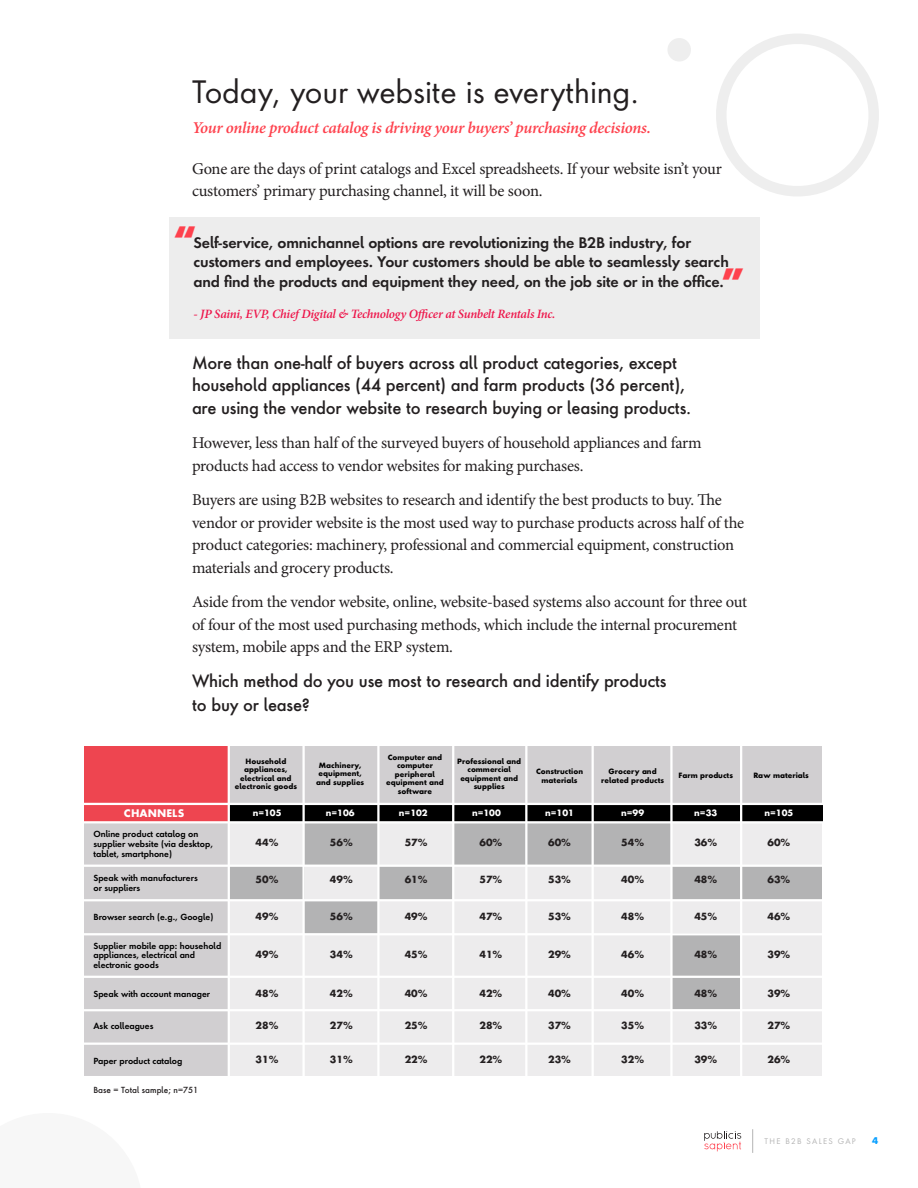
<style>
.page{position:relative;width:918px;height:1188px;background:#fff}
.page>*{position:absolute;margin:0;border:0;box-sizing:border-box;transform-origin:0 0}
.H2_Blue{font:30px "Futura Next";letter-spacing:-.005em;color:#231f20}
.t1{font:800 30px "Futura Next";color:#fe414d}
.Body_Copy{font:16.5px/22.5px "Minion Pro";letter-spacing:-.02em;color:#231f20}
.Body_Copy-2{font:500 16.5px/22.5px "Futura Next";letter-spacing:-.015em;color:#231f20}
.Body_Copy-3{font:italic 600 16.5px "Minion Pro";letter-spacing:-.02em;color:#fe414d}
.Body_Copy-4{font:600 14.1px/19.5px "Futura Next";letter-spacing:-.01em;color:#231f20}
.Body_Copy-5{font:italic 600 12.75px "Minion Pro";letter-spacing:-.02em;color:#ed164b}
.t2{font:700 10.2px "Futura Next";color:#fff}
.t3{font:700 9.6px "Futura Next";color:#231f20}
.t4{font:700 9px "Futura Next";color:#079fff}
.t5{font:700 8.55px "Futura Next";color:#fff}
.t6{font:600 8.25px/9.9px "Futura Next";color:#000}
.t7{font:500 8.25px "Futura Next";color:#231f20}
.t8{font:7.5px "Futura Next";letter-spacing:.175em;color:#b4b4b4}
.t9{font:700 7.05px/8.6px "Futura Next";color:#000;text-align:center}
</style>
<div class="page">
<div style="left:213px;top:807px;width:609px;height:270px;background:#edeced"></div>
<div style="left:85px;top:746px;width:144px;height:331px;background:#d1cfd1"></div>
<div style="left:213px;top:746px;width:609px;height:77px;background:#d1cfd1"></div>
<div style="left:229px;top:804px;width:594px;height:17px;background:#000"></div>
<div style="left:84px;top:746px;width:145px;height:76px;background:#ee4550"></div>
<div style="left:303px;top:822px;width:75px;height:43px;background:#b3b3b4"></div>
<div style="left:303px;top:901px;width:75px;height:33px;background:#b3b3b4"></div>
<div style="left:453px;top:822px;width:218px;height:43px;background:#b3b3b4"></div>
<div style="left:671px;top:866px;width:151px;height:35px;background:#b3b3b4"></div>
<div style="left:671px;top:934px;width:70px;height:76px;background:#b3b3b4"></div>
<div style="left:229px;top:866px;width:75px;height:35px;background:#b3b3b4"></div>
<div style="left:378px;top:866px;width:75px;height:35px;background:#b3b3b4"></div>
<hr style="left:79px;top:821px;width:751px;height:2px;background:#fff">
<hr style="left:79px;top:803px;width:751px;height:2px;background:#fff">
<hr style="left:228px;top:742px;width:2px;height:365px;background:#fff">
<hr style="left:302px;top:742px;width:3px;height:365px;background:#fff">
<hr style="left:377px;top:742px;width:3px;height:365px;background:#fff">
<hr style="left:452px;top:742px;width:2px;height:365px;background:#fff">
<hr style="left:525px;top:742px;width:2px;height:365px;background:#fff">
<hr style="left:592px;top:742px;width:2px;height:365px;background:#fff">
<hr style="left:670px;top:742px;width:3px;height:365px;background:#fff">
<hr style="left:740px;top:742px;width:2px;height:365px;background:#fff">
<hr style="left:79px;top:865px;width:751px;height:2px;background:#fff">
<hr style="left:79px;top:899px;width:751px;height:2px;background:#fff">
<hr style="left:79px;top:933px;width:751px;height:2px;background:#fff">
<hr style="left:79px;top:976px;width:751px;height:2px;background:#fff">
<hr style="left:79px;top:1009px;width:751px;height:2px;background:#fff">
<hr style="left:79px;top:1043px;width:751px;height:2px;background:#fff">
<hr style="left:79px;top:1076px;width:751px;height:2px;background:#fff">
<svg style="left:752px;top:1129px;width:1px;height:24px"></svg>
<svg style="left:704px;top:1131px;width:37px;height:20px"></svg>
<svg style="left:716px;top:34px;width:163px;height:162px"></svg>
<svg style="left:668px;top:38px;width:23px;height:23px"></svg>
<div style="left:169px;top:217px;width:590px;height:122px;background:#ededed"></div>
<p class="H2_Blue" style="left:192px;top:69px;width:449px">Today, your website is everything.</p>
<p class="Body_Copy-3" style="left:192px;top:116px;width:460px">Your online product catalog is driving your buyers’ purchasing decisions.</p>
<p class="Body_Copy" style="left:192px;top:158px;width:531px">Gone are the days of print catalogs and Excel spreadsheets. If your website isn’t your customers’ primary purchasing channel, it will be soon.</p>
<p class="t1" style="left:173px;top:217px;width:25px">“</p>
<p class="Body_Copy-4" style="left:194px;top:233px;width:537px">Self-service, omnichannel options are revolutionizing the B2B industry, for customers and employees. Your customers should be able to seamlessly search and find the products and equipment they need, on the job site or in the office.</p>
<p class="Body_Copy-5" style="left:194px;top:305px;width:364px">- JP Saini, EVP, Chief Digital &amp; Technology Officer at Sunbelt Rentals Inc.</p>
<p class="t1" style="left:745px;top:289px;width:25px;rotate:-180deg">“</p>
<p class="Body_Copy-2" style="left:192px;top:352px;width:501px">More than one-half of buyers across all product categories, except household appliances (44 percent) and farm products (36 percent), are using the vendor website to research buying or leasing products.</p>
<p class="Body_Copy" style="left:192px;top:432px;width:511px">However, less than half of the surveyed buyers of household appliances and farm products had access to vendor websites for making purchases.</p>
<p class="Body_Copy" style="left:192px;top:489px;width:554px">Buyers are using B2B websites to research and identify the best products to buy. The vendor or provider website is the most used way to purchase products across half of the product categories: machinery, professional and commercial equipment, construction materials and grocery products.</p>
<p class="Body_Copy" style="left:192px;top:591px;width:557px">Aside from the vendor website, online, website-based systems also account for three out of four of the most used purchasing methods, which include the internal procurement system, mobile apps and the ERP system.</p>
<p class="Body_Copy-2" style="left:192px;top:669px;width:476px;line-height:24px">Which method do you use most to research and identify products to buy or lease?</p>
<p class="t9" style="left:235px;top:757px;width:64px">Household appliances, electrical and electronic goods</p>
<p class="t9" style="left:316px;top:761px;width:50px">Machinery, equipment, and supplies</p>
<p class="t9" style="left:386px;top:753px;width:59px">Computer and computer peripheral equipment and software</p>
<p class="t9" style="left:457px;top:757px;width:66px">Professional and commercial equipment and supplies</p>
<p class="t9" style="left:536px;top:768px;width:49px">Construction materials</p>
<p class="t9" style="left:601px;top:768px;width:65px">Grocery and related products</p>
<p class="t9" style="left:679px;top:772px;width:56px">Farm products</p>
<p class="t9" style="left:753px;top:772px;width:57px">Raw materials</p>
<p class="t2" style="left:124px;top:806px;width:62px">CHANNELS</p>
<p class="t5" style="left:253px;top:807px;width:30px">n=105</p>
<p class="t5" style="left:326px;top:807px;width:30px">n=106</p>
<p class="t5" style="left:399px;top:807px;width:30px">n=102</p>
<p class="t5" style="left:472px;top:807px;width:30px">n=100</p>
<p class="t5" style="left:545px;top:807px;width:30px">n=101</p>
<p class="t5" style="left:621px;top:807px;width:24px">n=99</p>
<p class="t5" style="left:694px;top:807px;width:24px">n=33</p>
<p class="t5" style="left:765px;top:807px;width:30px">n=105</p>
<p class="t6" style="left:93px;top:829px;width:121px">Online product catalog on supplier website (via desktop, tablet, smartphone)</p>
<p class="t3" style="left:256px;top:836px;width:24px">44%</p>
<p class="t3" style="left:330px;top:836px;width:24px">56%</p>
<p class="t3" style="left:405px;top:836px;width:24px">57%</p>
<p class="t3" style="left:480px;top:836px;width:24px">60%</p>
<p class="t3" style="left:548px;top:836px;width:24px">60%</p>
<p class="t3" style="left:621px;top:836px;width:24px">54%</p>
<p class="t3" style="left:694px;top:836px;width:24px">36%</p>
<p class="t3" style="left:767px;top:836px;width:24px">60%</p>
<p class="t6" style="left:93px;top:873px;width:106px">Speak with manufacturers or suppliers</p>
<p class="t3" style="left:256px;top:873px;width:24px">50%</p>
<p class="t3" style="left:330px;top:873px;width:24px">49%</p>
<p class="t3" style="left:405px;top:873px;width:24px">61%</p>
<p class="t3" style="left:480px;top:873px;width:24px">57%</p>
<p class="t3" style="left:548px;top:873px;width:24px">53%</p>
<p class="t3" style="left:621px;top:873px;width:24px">40%</p>
<p class="t3" style="left:694px;top:873px;width:24px">48%</p>
<p class="t3" style="left:767px;top:873px;width:24px">63%</p>
<p class="t6" style="left:93px;top:912px;width:121px">Browser search (e.g., Google)</p>
<p class="t3" style="left:256px;top:910px;width:24px">49%</p>
<p class="t3" style="left:330px;top:910px;width:24px">56%</p>
<p class="t3" style="left:405px;top:910px;width:24px">49%</p>
<p class="t3" style="left:480px;top:910px;width:24px">47%</p>
<p class="t3" style="left:548px;top:910px;width:24px">53%</p>
<p class="t3" style="left:621px;top:910px;width:24px">48%</p>
<p class="t3" style="left:694px;top:910px;width:24px">45%</p>
<p class="t3" style="left:767px;top:910px;width:24px">46%</p>
<p class="t6" style="left:93px;top:940px;width:129px">Supplier mobile app: household appliances, electrical and electronic goods</p>
<p class="t3" style="left:256px;top:948px;width:24px">49%</p>
<p class="t3" style="left:330px;top:948px;width:24px">34%</p>
<p class="t3" style="left:405px;top:948px;width:24px">45%</p>
<p class="t3" style="left:480px;top:948px;width:24px">41%</p>
<p class="t3" style="left:548px;top:948px;width:24px">29%</p>
<p class="t3" style="left:621px;top:948px;width:24px">46%</p>
<p class="t3" style="left:694px;top:948px;width:24px">48%</p>
<p class="t3" style="left:767px;top:948px;width:24px">39%</p>
<p class="t6" style="left:93px;top:989px;width:118px">Speak with account manager</p>
<p class="t3" style="left:256px;top:987px;width:24px">48%</p>
<p class="t3" style="left:330px;top:987px;width:24px">42%</p>
<p class="t3" style="left:405px;top:987px;width:24px">40%</p>
<p class="t3" style="left:480px;top:987px;width:24px">42%</p>
<p class="t3" style="left:548px;top:987px;width:24px">40%</p>
<p class="t3" style="left:621px;top:987px;width:24px">40%</p>
<p class="t3" style="left:694px;top:987px;width:24px">48%</p>
<p class="t3" style="left:767px;top:987px;width:24px">39%</p>
<p class="t6" style="left:93px;top:1021px;width:62px">Ask colleagues</p>
<p class="t3" style="left:256px;top:1019px;width:24px">28%</p>
<p class="t3" style="left:330px;top:1019px;width:24px">27%</p>
<p class="t3" style="left:405px;top:1019px;width:24px">25%</p>
<p class="t3" style="left:480px;top:1019px;width:24px">28%</p>
<p class="t3" style="left:548px;top:1019px;width:24px">37%</p>
<p class="t3" style="left:621px;top:1019px;width:24px">35%</p>
<p class="t3" style="left:694px;top:1019px;width:24px">33%</p>
<p class="t3" style="left:767px;top:1019px;width:24px">27%</p>
<p class="t6" style="left:93px;top:1056px;width:91px">Paper product catalog</p>
<p class="t3" style="left:256px;top:1053px;width:24px">31%</p>
<p class="t3" style="left:330px;top:1053px;width:24px">31%</p>
<p class="t3" style="left:405px;top:1053px;width:24px">22%</p>
<p class="t3" style="left:480px;top:1053px;width:24px">22%</p>
<p class="t3" style="left:548px;top:1053px;width:24px">23%</p>
<p class="t3" style="left:621px;top:1053px;width:24px">32%</p>
<p class="t3" style="left:694px;top:1053px;width:24px">39%</p>
<p class="t3" style="left:767px;top:1053px;width:24px">26%</p>
<p class="t7" style="left:93px;top:1085px;width:106px">Base = Total sample; n=751</p>
<p class="t8" style="left:765px;top:1135px;width:93px">THE B2B SALES GAP</p>
<p class="t4" style="left:872px;top:1135px;width:8px">4</p>
</div>
